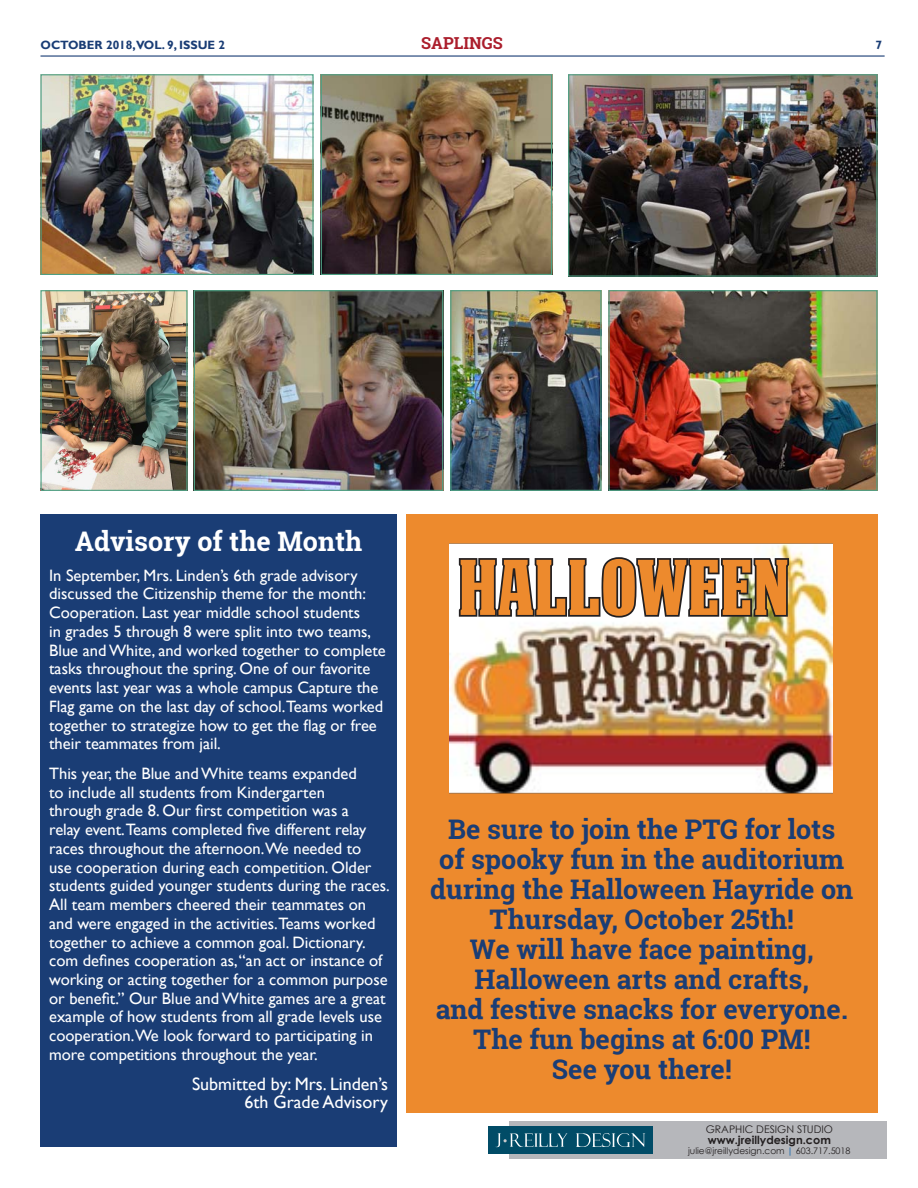
<style>
.page{position:relative;width:918px;height:1188px;background:#fff}
.page>*{position:absolute;margin:0;border:0;box-sizing:border-box;transform-origin:0 0}
.Small_Headline{font:75.75px "DEATHEMAACHNCV";color:#ed8a2d}
.Small_Headline-2{font:700 27px/30px "Roboto Slab";color:#1a3d75;text-align:center}
.Small_Headline-3{font:700 27px "Roboto Slab";color:#fff}
.Byline{font:18px/18.8px "Gill Sans";color:#fff;text-align:right}
.Text{font:16.5px/18.8px "Gill Sans";color:#fff}
.t1{font:700 16.5px "Roboto Slab";color:#ab1e2c}
.t2{font:700 12px "Gill Sans";color:#1a3d75}
.t3{font:700 11.25px "Century Gothic";color:#231f20}
.t4{font:10.5px "Century Gothic";color:#231f20}
.t5{font:9px "Century Gothic";color:#231f20}
.s1{color:#015dab}
</style>
<div class="page">
<hr style="left:40px;top:55px;width:845px;height:2px;background:#1a3d75">
<img style="left:570px;top:76px;width:306px;height:199px">
<div style="left:568px;top:74px;width:310px;height:203px;border:1px solid #4ea084"></div>
<div style="left:40px;top:514px;width:357px;height:633px;background:#1a3d75"></div>
<div style="left:406px;top:514px;width:472px;height:598px;background:#ed8a2d"></div>
<img style="left:450px;top:543px;width:382px;height:251px">
<svg style="left:457px;top:555px;width:335px;height:68px;background:#acaaa7"></svg>
<div style="left:510px;top:1121px;width:377px;height:38px;background:#b6b7bb"></div>
<div style="left:488px;top:1126px;width:165px;height:27px;background:#014c67"></div>
<svg style="left:576px;top:1133px;width:69px;height:14px"></svg>
<svg style="left:495px;top:1133px;width:73px;height:14px"></svg>
<img style="left:42px;top:76px;width:270px;height:197px">
<div style="left:40px;top:74px;width:274px;height:201px;border:1px solid #4ea084"></div>
<img style="left:323px;top:76px;width:227px;height:197px">
<div style="left:321px;top:74px;width:231px;height:201px;border:1px solid #4ea084"></div>
<img style="left:196px;top:292px;width:245px;height:197px">
<div style="left:194px;top:290px;width:249px;height:201px;border:1px solid #4ea084"></div>
<img style="left:42px;top:292px;width:144px;height:197px">
<div style="left:40px;top:290px;width:148px;height:201px;border:1px solid #4ea084"></div>
<img style="left:610px;top:292px;width:266px;height:197px">
<div style="left:608px;top:290px;width:270px;height:201px;border:1px solid #4ea084"></div>
<img style="left:452px;top:292px;width:147px;height:197px">
<div style="left:450px;top:290px;width:151px;height:201px;border:1px solid #4ea084"></div>
<p class="t2" style="left:40px;top:37px;width:186px">OCTOBER 2018,VOL. 9, ISSUE 2</p>
<p class="t1" style="left:421px;top:31px;width:83px">SAPLINGS</p>
<p class="t2" style="left:875px;top:37px;width:8px">7</p>
<p class="Small_Headline-3" style="left:75px;top:523px;width:289px">Advisory of the Month</p>
<p class="Text" style="left:49px;top:565px;width:338px">In September, Mrs. Linden’s 6th grade advisory discussed the Citizenship theme for the month:<br>Cooperation. Last year middle school students<br>in grades 5 through 8 were split into two teams, Blue and White, and worked together to complete tasks throughout the spring. One of our favorite events last year was a whole campus Capture the Flag game on the last day of school.Teams worked together to strategize how to get the flag or free their teammates from jail.</p>
<p class="Text" style="left:49px;top:764px;width:342px">This year, the Blue and White teams expanded<br>to include all students from Kindergarten<br>through grade 8. Our first competition was a<br>relay event.Teams completed five different relay races throughout the afternoon.We needed to<br>use cooperation during each competition. Older students guided younger students during the races.<br>All team members cheered their teammates on and were engaged in the activities.Teams worked together to achieve a common goal. Dictionary. com defines cooperation as, “an act or instance of working or acting together for a common purpose or benefit.” Our Blue and White games are a great example of how students from all grade levels use cooperation.We look forward to participating in more competitions throughout the year.</p>
<p class="Byline" style="left:192px;top:1074px;width:197px">Submitted by: Mrs. Linden’s<br>6th Grade Advisory</p>
<p class="Small_Headline" style="left:458px;top:544px;width:333px">HALLOWEEN</p>
<p class="Small_Headline-2" style="left:430px;top:814px;width:425px">Be sure to join the PTG for lots<br>of spooky fun in the auditorium during the Halloween Hayride on<br>Thursday, October 25th!<br>We will have face painting,<br>Halloween arts and crafts,<br>and festive snacks for everyone.<br>The fun begins at 6:00 PM!<br>See you there!</p>
<p class="t4" style="left:706px;top:1123px;width:129px">GRAPHIC DESIGN STUDIO</p>
<p class="t3" style="left:708px;top:1133px;width:125px">www.jreillydesign.com</p>
<p class="t5" style="left:688px;top:1146px;width:164px">julie@jreillydesign.com <span class="s1">|</span> 603.717.5018</p>
</div>
